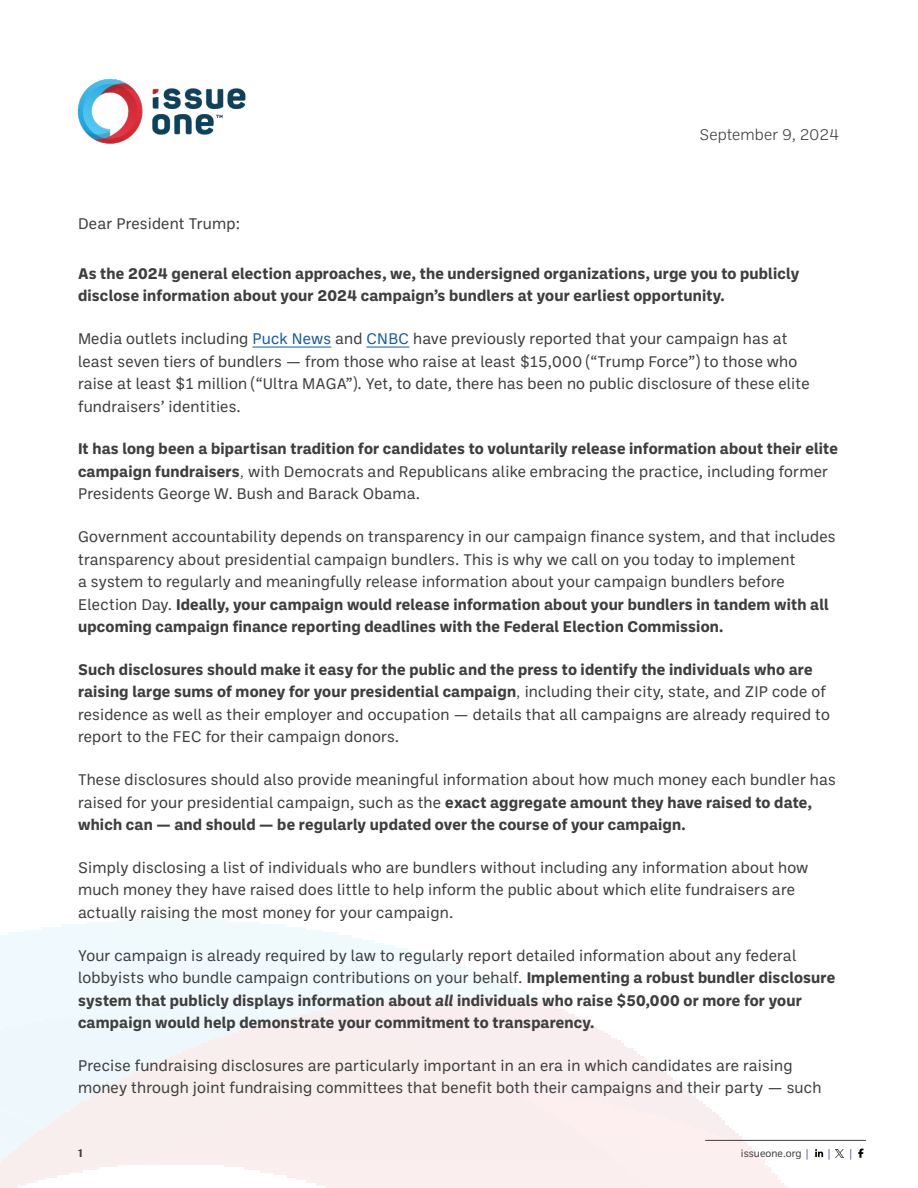
<style>
.page{position:relative;width:918px;height:1188px;background:#fff}
.page>*{position:absolute;margin:0;border:0;box-sizing:border-box;transform-origin:0 0}
.t1{font:15.75px/22.5px "Ballinger";letter-spacing:.01em;color:#3e3e3f}
.t2{font:700 15.75px/22.5px "Ballinger";letter-spacing:.01em;color:#3e3e3f}
.t3{font:300 15.75px "Ballinger";color:#3e3e3f}
.t4{font:500 12px "Maple";color:#3e3e3f}
.t5{font:10.5px "Ballinger";color:#3e3e3f}
.t6{font:10.5px "Minion Pro";color:#4b2979}
.s1{color:#175d9e}
.s2{font-weight:300}
.s3{font-weight:400}
.s4{font-weight:700}
.s5{font-style:italic}
.s6{font-family:"Minion Pro";color:#4b2979}
</style>
<div class="page">
<img style="left:0;top:919px;width:866px;height:269px">
<img style="left:77px;top:79px;width:169px;height:65px">
<hr style="left:252px;top:347px;width:79px;height:1px;background:#175d9e">
<hr style="left:366px;top:347px;width:43px;height:1px;background:#175d9e">
<hr style="left:705px;top:1140px;width:161px;height:1px;background:#3e3e3f">
<svg style="left:836px;top:1149px;width:8px;height:8px"></svg>
<svg style="left:858px;top:1149px;width:6px;height:9px"></svg>
<svg style="left:815px;top:1149px;width:8px;height:8px"></svg>
<p class="t3" style="left:700px;top:124px;width:141px">September 9, 2024</p>
<p class="t1" style="left:78px;top:212px;width:163px">Dear President Trump:</p>
<p class="t2" style="left:78px;top:261px;width:723px">As the 2024 general election approaches, we, the undersigned organizations, urge you to publicly disclose information about your 2024 campaign’s bundlers at your earliest opportunity.</p>
<p class="t1" style="left:78px;top:327px;width:733px">Media outlets including <span class="s1">Puck News</span> and <span class="s1">CNBC</span> have previously reported that your campaign has at least seven tiers of bundlers — from those who raise at least $15,000 (“Trump Force”) to those who raise at least $1 million (“Ultra MAGA”). Yet, to date, there has been no public disclosure of these elite fundraisers’ identities.</p>
<p class="t2" style="left:78px;top:437px;width:761px">It has long been a bipartisan tradition for candidates to voluntarily release information about their elite campaign fundraisers<span class="s2">,</span> <span class="s3">with Democrats and Republicans alike embracing the practice, including former<br>Presidents George W. Bush and Barack Obama.</span></p>
<p class="t1" style="left:78px;top:525px;width:759px">Government accountability depends on transparency in our campaign finance system, and that includes transparency about presidential campaign bundlers. This is why we call on you today to implement<br>a system to regularly and meaningfully release information about your campaign bundlers before Election Day. <span class="s4">Ideally, your campaign would release information about your bundlers in tandem with all upcoming campaign finance reporting deadlines with the Federal Election Commission.</span></p>
<p class="t1" style="left:78px;top:658px;width:753px"><span class="s4">Such disclosures should make it easy for the public and the press to identify the individuals who are raising large sums of money for your presidential campaign</span><span class="s2">,</span> including their city, state, and ZIP code of residence as well as their employer and occupation — details that all campaigns are already required to report to the FEC for their campaign donors.</p>
<p class="t1" style="left:78px;top:768px;width:759px">These disclosures should also provide meaningful information about how much money each bundler has raised for your presidential campaign, such as the <span class="s4">exact aggregate amount they have raised to date, which can — and should — be regularly updated over the course of your campaign.</span></p>
<p class="t1" style="left:78px;top:856px;width:732px">Simply disclosing a list of individuals who are bundlers without including any information about how much money they have raised does little to help inform the public about which elite fundraisers are actually raising the most money for your campaign.</p>
<p class="t2" style="left:78px;top:943px;width:759px"><span class="s3">Your campaign is already required by law to regularly report detailed information about any federal lobbyists who bundle campaign contributions on your behalf.</span> Implementing a robust bundler disclosure system that publicly displays information about <span class="s5">all</span> individuals who raise $50,000 or more for your campaign would help demonstrate your commitment to transparency.</p>
<p class="t1" style="left:78px;top:1054px;width:745px">Precise fundraising disclosures are particularly important in an era in which candidates are raising money through joint fundraising committees that benefit both their campaigns and their party — such</p>
<p class="t4" style="left:78px;top:1146px;width:6px">1</p>
<p class="t5" style="left:741px;top:1146px;width:69px">issueone.org <span class="s6">|</span></p>
<p class="t6" style="left:828px;top:1146px;width:4px">|</p>
<p class="t6" style="left:850px;top:1146px;width:4px">|</p>
</div>
